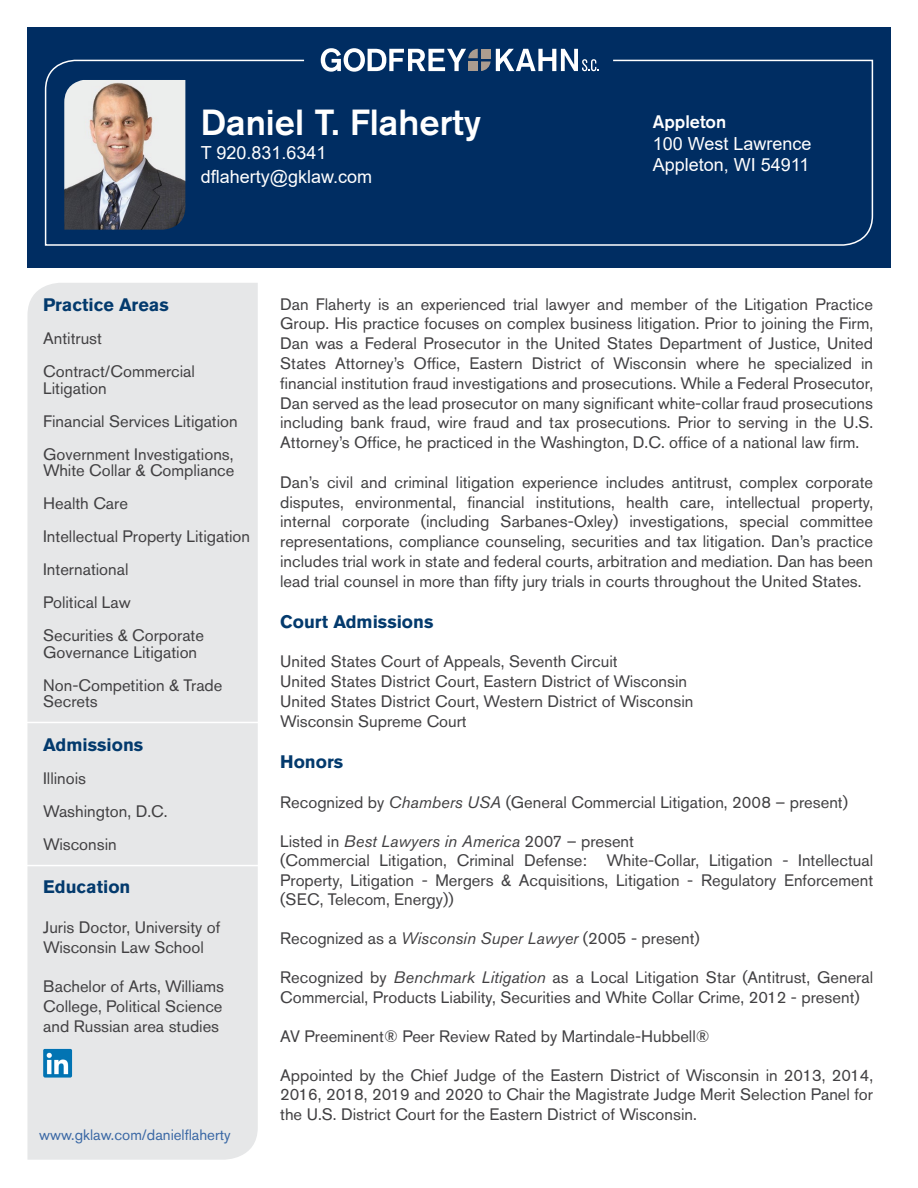
<style>
.page{position:relative;width:918px;height:1188px;background:#fff}
.page>*{position:absolute;margin:0;border:0;box-sizing:border-box;transform-origin:0 0}
.t1{font:500 36px "Akzidenz Grotesk Std";color:#fff}
.t2{font:18px/24px "Arial";color:#fff}
.t3{font:700 18px "Akzidenz Grotesk Std";color:#033a6d}
.t4{font:500 18px "Akzidenz Grotesk Std";color:#fff}
.t5{font:16.5px/19.8px "Akzidenz Grotesk Std";color:#414042}
.t6{font:15px "Akzidenz Grotesk Std";color:#3a68a5}
.s1{font-style:italic}
</style>
<div class="page">
<div style="left:27px;top:27px;width:864px;height:241px;background:#002d62"></div>
<svg style="left:321px;top:48px;width:257px;height:11px"></svg>
<svg style="left:44px;top:59px;width:830px;height:187px"></svg>
<img style="left:64px;top:80px;width:121px;height:150px">
<div style="left:27px;top:283px;width:231px;height:877px;background:#e6e7e8"></div>
<hr style="left:17px;top:722px;width:242px;height:1px;background:#fff">
<hr style="left:18px;top:865px;width:242px;height:1px;background:#fff">
<img style="left:43px;top:1049px;width:29px;height:29px">
<h1 class="t1" style="left:201px;top:100px;width:282px">Daniel T. Flaherty</h1>
<p class="t2" style="left:201px;top:140px;width:173px">T 920.831.6341 dflaherty@gklaw.com</p>
<p class="t4" style="left:653px;top:111px;width:75px">Appleton</p>
<p class="t2" style="left:653px;top:133px;width:160px;line-height:21.6px">100 West Lawrence<br>Appleton, WI 54911</p>
<p class="t3" style="left:43px;top:295px;width:127px">Practice Areas</p>
<p class="t5" style="left:43px;top:322px;width:153px;line-height:33px">Antitrust<br>Contract/Commercial</p>
<p class="t5" style="left:43px;top:371px;width:196px;line-height:33px">Litigation<br>Financial Services Litigation<br>Government Investigations,</p>
<p class="t5" style="left:43px;top:454px;width:208px;line-height:33px">White Collar &amp; Compliance<br>Health Care<br>Intellectual Property Litigation<br>International<br>Political Law<br>Securities &amp; Corporate</p>
<p class="t5" style="left:43px;top:635px;width:181px;line-height:33px">Governance Litigation<br>Non-Competition &amp; Trade</p>
<p class="t5" style="left:43px;top:692px;width:56px">Secrets</p>
<p class="t3" style="left:43px;top:735px;width:102px">Admissions</p>
<p class="t5" style="left:43px;top:762px;width:126px;line-height:33px">Illinois<br>Washington, D.C.<br>Wisconsin</p>
<p class="t3" style="left:43px;top:877px;width:89px">Education</p>
<p class="t5" style="left:43px;top:917px;width:179px">Juris Doctor, University of<br>Wisconsin Law School</p>
<p class="t5" style="left:43px;top:977px;width:182px;text-align:justify">Bachelor of Arts, Williams College, Political Science and Russian area studies</p>
<p class="t6" style="left:39px;top:1126px;width:193px">www.gklaw.com/danielflaherty</p>
<p class="t5" style="left:280px;top:294px;width:595px;text-align:justify">Dan Flaherty is an experienced trial lawyer and member of the Litigation Practice Group. His practice focuses on complex business litigation. Prior to joining the Firm, Dan was a Federal Prosecutor in the United States Department of Justice, United States Attorney’s Office, Eastern District of Wisconsin where he specialized in financial institution fraud investigations and prosecutions. While a Federal Prosecutor, Dan served as the lead prosecutor on many significant white-collar fraud prosecutions including bank fraud, wire fraud and tax prosecutions. Prior to serving in the U.S.<br>Attorney’s Office, he practiced in the Washington, D.C. office of a national law firm.</p>
<p class="t5" style="left:280px;top:472px;width:594px;text-align:justify">Dan’s civil and criminal litigation experience includes antitrust, complex corporate disputes, environmental, financial institutions, health care, intellectual property, internal corporate (including Sarbanes-Oxley) investigations, special committee representations, compliance counseling, securities and tax litigation. Dan’s practice includes trial work in state and federal courts, arbitration and mediation. Dan has been lead trial counsel in more than fifty jury trials in courts throughout the United States.</p>
<p class="t3" style="left:280px;top:611px;width:155px">Court Admissions</p>
<p class="t5" style="left:280px;top:652px;width:415px">United States Court of Appeals, Seventh Circuit<br>United States District Court, Eastern District of Wisconsin United States District Court, Western District of Wisconsin Wisconsin Supreme Court</p>
<p class="t3" style="left:280px;top:752px;width:65px">Honors</p>
<p class="t5" style="left:280px;top:792px;width:569px">Recognized by <span class="s1">Chambers USA</span> (General Commercial Litigation, 2008 – present)</p>
<p class="t5" style="left:280px;top:831px;width:594px">Listed in <span class="s1">Best Lawyers in America</span> 2007 – present<br>(Commercial Litigation, Criminal Defense: White-Collar, Litigation - Intellectual Property, Litigation - Mergers &amp; Acquisitions, Litigation - Regulatory Enforcement (SEC, Telecom, Energy))</p>
<p class="t5" style="left:280px;top:928px;width:421px">Recognized as a <span class="s1">Wisconsin Super Lawyer</span> (2005 - present)</p>
<p class="t5" style="left:280px;top:967px;width:594px">Recognized by <span class="s1">Benchmark Litigation</span> as a Local Litigation Star (Antitrust, General<br>Commercial, Products Liability, Securities and White Collar Crime, 2012 - present)</p>
<p class="t5" style="left:280px;top:1026px;width:431px">AV Preeminent® Peer Review Rated by Martindale-Hubbell®</p>
<p class="t5" style="left:280px;top:1065px;width:595px;text-align:justify">Appointed by the Chief Judge of the Eastern District of Wisconsin in 2013, 2014, 2016, 2018, 2019 and 2020 to Chair the Magistrate Judge Merit Selection Panel for the U.S. District Court for the Eastern District of Wisconsin.</p>
</div>
